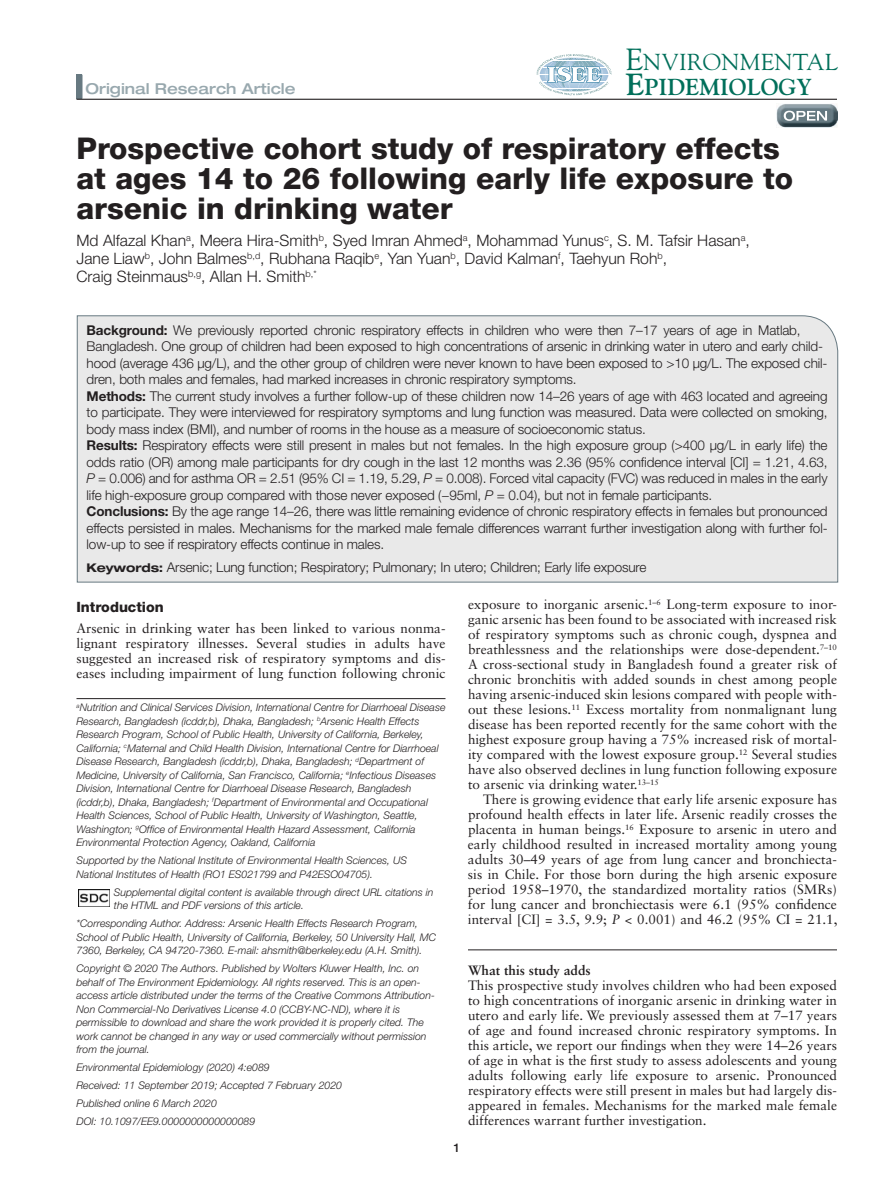
<style>
.page{position:relative;width:891px;height:1188px;background:#fff}
.page>*{position:absolute;margin:0;border:0;box-sizing:border-box;transform-origin:0 0}
.t1{font:800 30px/30px "Helvetica Neue LT Std";color:#231f20}
.t2{font:22.95px/25.2px "Goudy";letter-spacing:.01em;color:#016f5a}
.t3{font:300 15.75px/18px "Helvetica Neue LT Std";color:#231f20}
.t4{font:500 expanded 15px "Helvetica Neue LT Std";color:#98a8ae}
.t5{font:800 14.25px "Helvetica Neue LT Std";color:#231f20}
.t6{font:13.5px/15px "Sabon LT Std";color:#231f20;text-align:justify}
.t7{font:300 13.5px/16.5px "Helvetica Neue LT Std";letter-spacing:-.01em;color:#231f20}
.t8{font:700 13.5px "Sabon LT Std";color:#231f20}
.t9{font:500 12px "Helvetica Neue LT Std";color:#231f20}
.t10{font:italic 300 10.5px/13.5px "Helvetica Neue LT Std";color:#231f20}
.s1{font-size:30.45px}
.s2{font-weight:700;font-size:30.45px}
.s3{font-weight:700}
.s4{font-style:italic}
.s5{font-weight:700;font-stretch:expanded;font-size:12px}
</style>
<div class="page">
<div style="left:76px;top:74px;width:6px;height:25px;background:#677981"></div>
<hr style="left:76px;top:99px;width:761px;height:1px;background:#231f20">
<img style="left:776px;top:104px;width:61px;height:24px">
<svg style="left:784px;top:111px;width:43px;height:10px"></svg>
<svg style="left:536px;top:54px;width:76px;height:42px"></svg>
<hr style="left:468px;top:950px;width:369px;height:1px;background:#231f20">
<hr style="left:76px;top:698px;width:370px;height:1px;background:#231f20">
<div style="left:76px;top:315px;width:762px;height:268px;background:#e9e9e9"></div>
<img style="left:78px;top:890px;width:32px;height:16px">
<p class="t4" style="left:86px;top:80px;width:212px">Original Research Article</p>
<h2 class="t2" style="left:626px;top:49px;width:214px"><span class="s1">E</span>NVIRONMENTAL<br><span class="s2">E</span><span class="s3">PIDEMIOLOGY</span></h2>
<h1 class="t1" style="left:76px;top:134px;width:718px">Prospective cohort study of respiratory effects at ages 14 to 26 following early life exposure to arsenic in drinking water</h1>
<p class="t3" style="left:76px;top:231px;width:675px">Md Alfazal Khan<sup>a</sup>, Meera Hira-Smith<sup>b</sup>, Syed Imran Ahmed<sup>a</sup>, Mohammad Yunus<sup>c</sup>, S. M. Tafsir Hasan<sup>a</sup>,<br>Jane Liaw<sup>b</sup>, John Balmes<sup>b,d</sup>, Rubhana Raqib<sup>e</sup>, Yan Yuan<sup>b</sup>, David Kalman<sup>f</sup>, Taehyun Roh<sup>b</sup>,<br>Craig Steinmaus<sup>b,g</sup>, Allan H. Smith<sup>b,*</sup></p>
<p class="t7" style="left:87px;top:321px;width:743px"><span class="s3">Background:</span> We previously reported chronic respiratory effects in children who were then 7–17 years of age in Matlab, Bangladesh. One group of children had been exposed to high concentrations of arsenic in drinking water in utero and early child&shy;hood (average 436 µg/L), and the other group of children were never known to have been exposed to &gt;10 µg/L. The exposed chil&shy;dren, both males and females, had marked increases in chronic respiratory symptoms.<br><span class="s3">Methods:</span> The current study involves a further follow-up of these children now 14–26 years of age with 463 located and agreeing to participate. They were interviewed for respiratory symptoms and lung function was measured. Data were collected on smoking, body mass index (BMI), and number of rooms in the house as a measure of socioeconomic status.<br><span class="s3">Results:</span> Respiratory effects were still present in males but not females. In the high exposure group (&gt;400 µg/L in early life) the odds ratio (OR) among male participants for dry cough in the last 12 months was 2.36 (95% confidence interval [CI] = 1.21, 4.63, <span class="s4">P</span> = 0.006) and for asthma OR = 2.51 (95% CI = 1.19, 5.29, <span class="s4">P</span> = 0.008). Forced vital capacity (FVC) was reduced in males in the early life high-exposure group compared with those never exposed (−95ml, <span class="s4">P</span> = 0.04), but not in female participants.<br><span class="s3">Conclusions:</span> By the age range 14–26, there was little remaining evidence of chronic respiratory effects in females but pronounced effects persisted in males. Mechanisms for the marked male female differences warrant further investigation along with further fol&shy;low-up to see if respiratory effects continue in males.</p>
<p class="t7" style="left:87px;top:558px;width:561px"><span class="s5">Keywords:</span> Arsenic; Lung function; Respiratory; Pulmonary; In utero; Children; Early life exposure</p>
<p class="t5" style="left:76px;top:599px;width:89px">Introduction</p>
<p class="t6" style="left:76px;top:621px;width:371px">Arsenic in drinking water has been linked to various nonma&shy;lignant respiratory illnesses. Several studies in adults have suggested an increased risk of respiratory symptoms and dis&shy;eases including impairment of lung function following chronic</p>
<p class="t10" style="left:76px;top:700px;width:371px"><sup>a</sup>Nutrition and Clinical Services Division, International Centre for Diarrhoeal Disease Research, Bangladesh (icddr,b), Dhaka, Bangladesh; <sup>b</sup>Arsenic Health Effects Research Program, School of Public Health, University of California, Berkeley, California; <sup>c</sup>Maternal and Child Health Division, International Centre for Diarrhoeal Disease Research, Bangladesh (icddr,b), Dhaka, Bangladesh; <sup>d</sup>Department of Medicine, University of California, San Francisco, California; <sup>e</sup>Infectious Diseases Division, International Centre for Diarrhoeal Disease Research, Bangladesh (icddr,b), Dhaka, Bangladesh; <sup>f</sup>Department of Environmental and Occupational Health Sciences, School of Public Health, University of Washington, Seattle, Washington; <sup>g</sup>Office of Environmental Health Hazard Assessment, California Environmental Protection Agency, Oakland, California</p>
<p class="t10" style="left:77px;top:853px;width:332px">Supported by the National Institute of Environmental Health Sciences, US<br>National Institutes of Health (RO1 ES021799 and P42ESO04705).</p>
<p class="t10" style="left:114px;top:885px;width:321px">Supplemental digital content is available through direct URL citations in the HTML and PDF versions of this article.</p>
<p class="t10" style="left:77px;top:916px;width:361px">*Corresponding Author. Address: Arsenic Health Effects Research Program,<br>School of Public Health, University of California, Berkeley, 50 University Hall, MC<br>7360, Berkeley, CA 94720-7360. E-mail: ahsmith@berkeley.edu (A.H. Smith).</p>
<p class="t10" style="left:77px;top:961px;width:360px">Copyright © 2020 The Authors. Published by Wolters Kluwer Health, Inc. on behalf of The Environment Epidemiology. All rights reserved. This is an open&shy;access article distributed under the terms of the Creative Commons Attribution-Non Commercial-No Derivatives License 4.0 (CCBY-NC-ND), where it is permissible to download and share the work provided it is properly cited. The work cannot be changed in any way or used commercially without permission from the journal.</p>
<p class="t10" style="left:77px;top:1058px;width:267px;line-height:18px">Environmental Epidemiology (2020) 4:e089<br>Received: 11 September 2019; Accepted 7 February 2020<br>Published online 6 March 2020<br>DOI: 10.1097/EE9.0000000000000089</p>
<p class="t9" style="left:453px;top:1140px;width:8px">1</p>
<p class="t6" style="left:468px;top:597px;width:371px">exposure to inorganic arsenic.<sup>1–6</sup> Long-term exposure to inor&shy;ganic arsenic has been found to be associated with increased risk of respiratory symptoms such as chronic cough, dyspnea and breathlessness and the relationships were dose-dependent.<sup>7–10<br></sup>A cross-sectional study in Bangladesh found a greater risk of chronic bronchitis with added sounds in chest among people having arsenic-induced skin lesions compared with people with&shy;out these lesions.<sup>11</sup> Excess mortality from nonmalignant lung disease has been reported recently for the same cohort with the highest exposure group having a 75% increased risk of mortal&shy;ity compared with the lowest exposure group.<sup>12</sup> Several studies have also observed declines in lung function following exposure to arsenic via drinking water.<sup>13–15</sup></p>
<p class="t6" style="left:468px;top:792px;width:371px;text-indent:15px">There is growing evidence that early life arsenic exposure has profound health effects in later life. Arsenic readily crosses the placenta in human beings.<sup>16</sup> Exposure to arsenic in utero and early childhood resulted in increased mortality among young adults 30–49 years of age from lung cancer and bronchiecta&shy;sis in Chile. For those born during the high arsenic exposure period 1958–1970, the standardized mortality ratios (SMRs) for lung cancer and bronchiectasis were 6.1 (95% confidence interval [CI] = 3.5, 9.9; <span class="s4">P</span> &lt; 0.001) and 46.2 (95% CI = 21.1,</p>
<p class="t8" style="left:468px;top:962px;width:124px">What this study adds</p>
<p class="t6" style="left:468px;top:978px;width:371px">This prospective study involves children who had been exposed to high concentrations of inorganic arsenic in drinking water in utero and early life. We previously assessed them at 7–17 years of age and found increased chronic respiratory symptoms. In this article, we report our findings when they were 14–26 years of age in what is the first study to assess adolescents and young adults following early life exposure to arsenic. Pronounced respiratory effects were still present in males but had largely dis&shy;appeared in females. Mechanisms for the marked male female differences warrant further investigation.</p>
</div>
